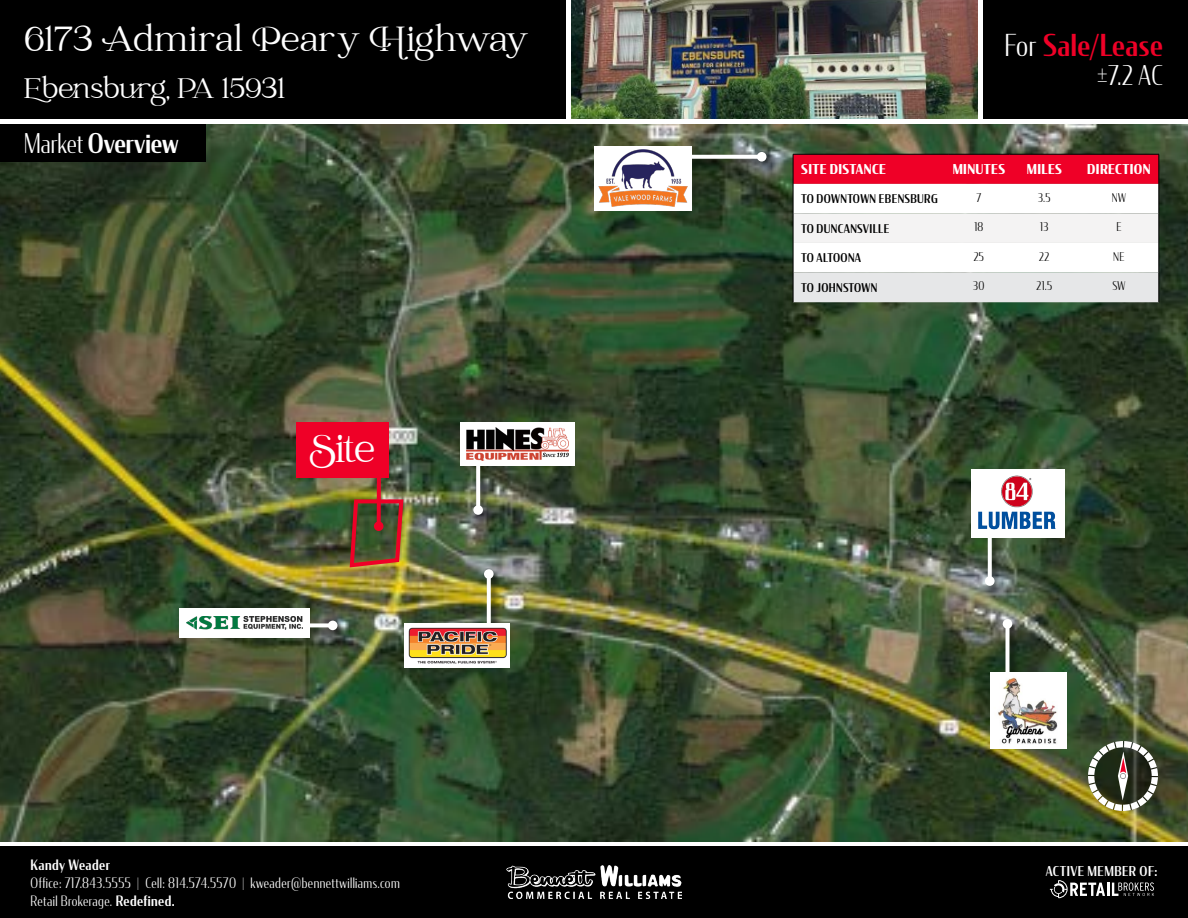
<style>
.page{position:relative;width:1188px;height:918px;background:#fff}
.page>*{position:absolute;margin:0;border:0;box-sizing:border-box;transform-origin:0 0}
.t1{font:43.5px "Catchy Mager";color:#fff}
.t2{font:39px "Catchy Mager";color:#fff}
.t3{font:31.5px "Catchy Mager";color:#fff}
.t4{font:500 30px "Condor Cond";letter-spacing:.02em;color:#ef0027}
.t5{font:500 27px "Condor Cond";color:#fff}
.t6{font:300 27px "Condor Cond";color:#fff}
.t7{font:300 14.25px/18px "Condor Cond";letter-spacing:.03em;color:#fff}
.t8{font:500 14.25px "Condor Cond";letter-spacing:.035em;color:#fff}
.t9{font:700 13.5px "Condor Cond";letter-spacing:.03em;color:#fff}
.t10{font:500 13.5px "Condor Cond";letter-spacing:.035em;color:#fff}
.t11{font:500 12px "Condor Cond";letter-spacing:.03em;color:#000}
.t12{font:300 12px "Condor Cond";letter-spacing:.03em;color:#000}
.s1{font-weight:300}
.s2{font-weight:500}
.s3{font-weight:300;color:#fff}
</style>
<div class="page">
<div style="left:0;top:847px;width:1188px;height:71px;background:#000"></div>
<img style="left:507px;top:866px;width:174px;height:33px">
<svg style="left:1050px;top:880px;width:104px;height:18px"></svg>
<img style="left:0;top:124px;width:1188px;height:717px">
<svg style="left:1088px;top:741px;width:70px;height:70px"></svg>
<img style="left:572px;top:0;width:405px;height:118px">
<div style="left:471px;top:441px;width:22px;height:84px;background:#000;opacity:.75"></div>
<svg style="left:476px;top:466px;width:4px;height:39px"></svg>
<div style="left:473px;top:505px;width:10px;height:10px;background:#fff;border-radius:50%"></div>
<div style="left:460px;top:422px;width:115px;height:44px;background:#fff"></div>
<img style="left:467px;top:428px;width:102px;height:33px">
<div style="left:983px;top:512px;width:22px;height:84px;background:#000;opacity:.75"></div>
<svg style="left:988px;top:537px;width:4px;height:39px"></svg>
<div style="left:985px;top:576px;width:10px;height:10px;background:#fff;border-radius:50%"></div>
<div style="left:972px;top:469px;width:93px;height:68px;background:#fff"></div>
<img style="left:978px;top:475px;width:78px;height:54px">
<div style="left:1001px;top:617px;width:22px;height:84px;background:#000;opacity:.75"></div>
<svg style="left:1005px;top:628px;width:4px;height:44px"></svg>
<div style="left:1003px;top:619px;width:9px;height:10px;background:#fff;border-radius:50%"></div>
<img style="left:990px;top:672px;width:76px;height:76px">
<div style="left:482px;top:567px;width:22px;height:84px;background:#000;opacity:.75"></div>
<svg style="left:487px;top:579px;width:4px;height:44px"></svg>
<div style="left:484px;top:569px;width:10px;height:10px;background:#fff;border-radius:50%"></div>
<div style="left:404px;top:623px;width:106px;height:45px;background:#fff"></div>
<img style="left:408px;top:627px;width:99px;height:37px">
<div style="left:679px;top:150px;width:98px;height:22px;background:#000;opacity:.75"></div>
<svg style="left:691px;top:155px;width:66px;height:4px"></svg>
<div style="left:757px;top:152px;width:9px;height:10px;background:#fff;border-radius:50%"></div>
<div style="left:594px;top:146px;width:97px;height:64px;background:#fff"></div>
<img style="left:598px;top:150px;width:89px;height:56px">
<div style="left:264px;top:618px;width:84px;height:23px;background:#000;opacity:.75"></div>
<svg style="left:310px;top:623px;width:19px;height:4px"></svg>
<div style="left:328px;top:621px;width:10px;height:9px;background:#fff;border-radius:50%"></div>
<div style="left:180px;top:609px;width:130px;height:29px;background:#fff"></div>
<img style="left:187px;top:617px;width:115px;height:13px">
<div style="left:0;top:0;width:566px;height:118px;background:#000"></div>
<div style="left:983px;top:0;width:205px;height:118px;background:#000"></div>
<div style="left:0;top:124px;width:205px;height:38px;background:#000"></div>
<img style="left:347px;top:497px;width:59px;height:73px">
<svg style="left:377px;top:477px;width:4px;height:45px"></svg>
<div style="left:374px;top:521px;width:9px;height:10px;background:#ef0027;border-radius:50%"></div>
<div style="left:297px;top:422px;width:92px;height:55px;background:#ef0027"></div>
<svg style="left:793px;top:154px;width:367px;height:148px"></svg>
<p class="t2" style="left:24px;top:18px;width:507px">6173 Admiral Peary Highway</p>
<p class="t3" style="left:24px;top:71px;width:263px">Ebensburg, PA 15931</p>
<p class="t5" style="left:24px;top:126px;width:156px"><span class="s1">Market</span> Overview</p>
<p class="t1" style="left:309px;top:425px;width:68px">Site</p>
<p class="t8" style="left:31px;top:856px;width:81px">Kandy Weader</p>
<p class="t7" style="left:31px;top:873px;width:371px">Office: 717.843.5555 | Cell: 814.574.5570 | kweader@bennettwilliams.com<br>Retail Brokerage. <span class="s2">Redefined.</span></p>
<p class="t4" style="left:1004px;top:26px;width:160px"><span class="s3">For</span> Sale/Lease</p>
<p class="t6" style="left:1097px;top:58px;width:67px">±7.2 AC</p>
<p class="t9" style="left:801px;top:161px;width:86px">SITE DISTANCE</p>
<p class="t9" style="left:953px;top:161px;width:54px">MINUTES</p>
<p class="t9" style="left:1027px;top:161px;width:37px">MILES</p>
<p class="t9" style="left:1087px;top:161px;width:65px">DIRECTION</p>
<p class="t11" style="left:801px;top:191px;width:138px">TO DOWNTOWN EBENSBURG</p>
<p class="t12" style="left:977px;top:190px;width:6px">7</p>
<p class="t12" style="left:1038px;top:190px;width:14px">3.5</p>
<p class="t12" style="left:1112px;top:190px;width:16px">NW</p>
<p class="t11" style="left:801px;top:221px;width:90px">TO DUNCANSVILLE</p>
<p class="t12" style="left:974px;top:219px;width:11px">18</p>
<p class="t12" style="left:1040px;top:219px;width:10px">13</p>
<p class="t12" style="left:1116px;top:219px;width:7px">E</p>
<p class="t11" style="left:801px;top:250px;width:62px">TO ALTOONA</p>
<p class="t12" style="left:974px;top:249px;width:12px">25</p>
<p class="t12" style="left:1039px;top:249px;width:12px">22</p>
<p class="t12" style="left:1113px;top:249px;width:13px">NE</p>
<p class="t11" style="left:801px;top:280px;width:78px">TO JOHNSTOWN</p>
<p class="t12" style="left:973px;top:279px;width:13px">30</p>
<p class="t12" style="left:1036px;top:279px;width:17px">21.5</p>
<p class="t12" style="left:1112px;top:279px;width:15px">SW</p>
<p class="t10" style="left:1046px;top:863px;width:113px">ACTIVE MEMBER OF:</p>
</div>
